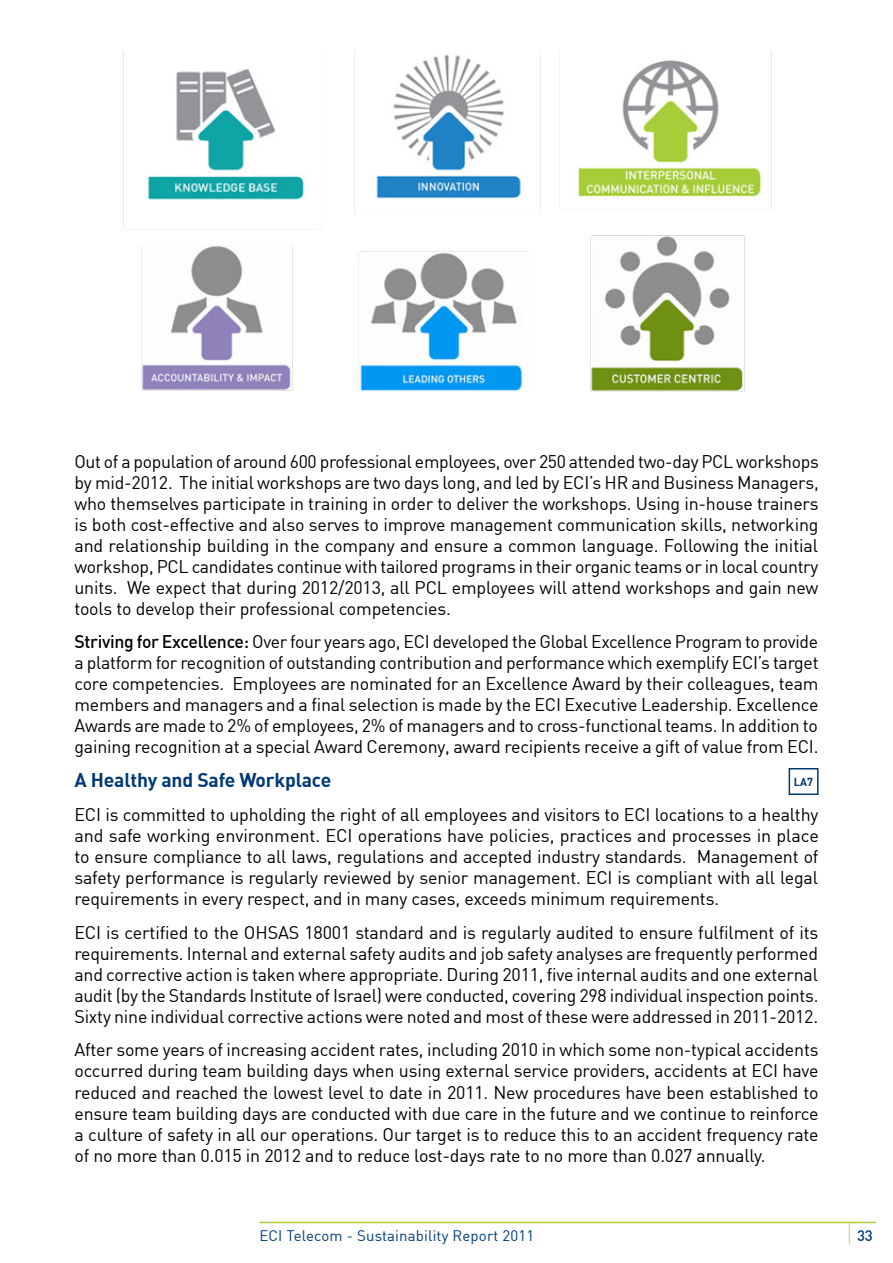
<style>
.page{position:relative;width:893px;height:1263px;background:#fff}
.page>*{position:absolute;margin:0;border:0;box-sizing:border-box;transform-origin:0 0}
.t1{font:700 19.5px "DIN";letter-spacing:-.01em;color:#003976}
.t2{font:18px/21px "DIN";letter-spacing:-.01em;color:#000;text-align:justify}
.t3{font:15px "DIN";letter-spacing:.01em;color:#003e7e}
.t4{font:500 15px "DIN";color:#003e7e}
.t5{font:700 11.4px "DIN";color:#003976}
.s1{font-weight:500}
</style>
<div class="page">
<hr style="left:259px;top:1222px;width:617px;height:1px;background:#b3c935">
<svg style="left:849px;top:1223px;width:1px;height:20px"></svg>
<img style="left:123px;top:51px;width:649px;height:341px">
<div style="left:789px;top:768px;width:30px;height:27px;background:#fff;border:2px solid #003976"></div>
<p class="t2" style="left:74px;top:450px;width:746px;text-align:right">Out of a population of around 600 professional employees, over 250 attended two-day PCL workshops by mid-2012. The initial workshops are two days long, and led by ECI s’ HR and Business Managers, who themselves participate in training in order to deliver the workshops. Using in-house trainers is both cost-effective and also serves to improve management communication skills, networking and relationship building in the company and ensure a common language. Following the initial workshop, PCL candidates continue with tailored programs in their organic teams or in local country We expect that during 2012/2013, all PCL employees will attend workshops and gain new</p>
<p class="t2" style="left:74px;top:576px;width:378px">units.<br>tools to develop their professional competencies.</p>
<p class="t2" style="left:74px;top:631px;width:746px"><span class="s1">Striving for Excellence:</span> Over four years ago, ECI developed the Global Excellence Program to provide a platform for recognition of outstanding contribution and performance which exemplify ECI s’ target core competencies. Employees are nominated for an Excellence Award by their colleagues, team members and managers and a final selection is made by the ECI Executive Leadership. Excellence Awards are made to 2% of employees, 2% of managers and to cross-functional teams In. addition to gaining recognition at a special Award Ceremony, award recipients receive a gift of value from ECI.</p>
<p class="t1" style="left:74px;top:767px;width:258px">A H ealthy and Safe Workplace</p>
<p class="t2" style="left:74px;top:804px;width:746px;text-align:right">ECI is committed to upholding the right of all employees and visitors to ECI locations to a healthy and safe working environment. ECI operations have policies, practices and processes in place<br>Management of</p>
<p class="t5" style="left:794px;top:774px;width:21px">LA7</p>
<p class="t2" style="left:74px;top:846px;width:745px;text-align:left">to ensure compliance to all laws, regulations and accepted industry standards.<br>safety performance is regularly reviewed by senior management. ECI is compliant with all legal requirements in every respect, and in many cases, exceeds minimum requirements.</p>
<p class="t2" style="left:74px;top:921px;width:746px">ECI is certified to the OHSAS 18001 standard and is regularly audited to ensure fulfilment of its requirements. Internal and external safety audits and job safety analyses are frequently performed and corrective action is taken where appropriate. During 2011, five internal audits and one external audit (by the Standards Institute of Israel) were conducted, covering 298 individual inspection points.<br>Sixty nine individual corrective actions were noted and most of these were addressed in 2011-2012.</p>
<p class="t2" style="left:74px;top:1039px;width:746px">After some years of increasing accident rates, including 2010 in which some non-typical accidents occurred during team building days when using external service providers, accidents at ECI have reduced and reached the lowest level to date in 2011. New procedures have been established to ensure team building days are conducted with due care in the future and we continue to reinforce a culture of safety in all our operations. Our target is to reduce this to an accident frequency rate of no more than 0.015 in 2012 and to reduce lost-days rate to no more than 0.027 annually.</p>
<p class="t3" style="left:259px;top:1226px;width:276px">ECI Telecom - Sustainability Report 2011</p>
<p class="t4" style="left:857px;top:1226px;width:17px">33</p>
</div>
